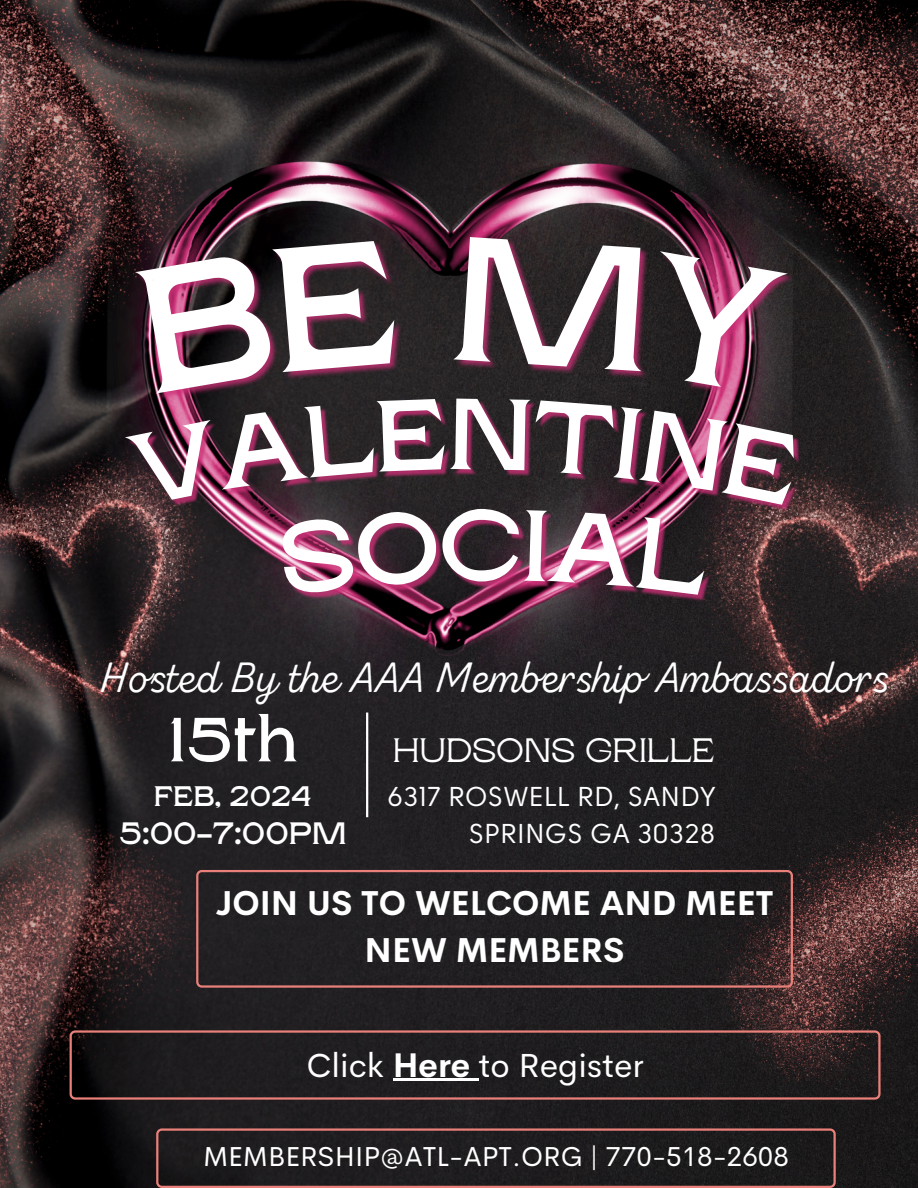
<style>
.page{position:relative;width:918px;height:1188px;background:#fff}
.page>*{position:absolute;margin:0;border:0;box-sizing:border-box;transform-origin:0 0}
.t1{font:700 100.65px "Rasputin";color:#fff}
.t2{font:700 62.1px "Rasputin";color:#fff}
.t3{font:42.15px "Zing Script Rust R Base";color:#fff}
.t4{font:700 33.9px/47.2px "Cerebri Sans";color:#fff;text-align:center}
.t5{font:33.9px "Rasputin";color:#fff}
.t6{font:33.45px "Cerebri Sans";color:#fff}
.t7{font:700 30.9px "Rasputin";color:#fff}
.t8{font:700 28.2px "Rasputin";color:#fff}
.t9{font:27.45px "Cerebri Sans";color:#fff}
.t10{font:27.3px/37.2px "Solomon Sans";color:#fff;text-align:right}
.s1{font-weight:700}
</style>
<div class="page">
<img style="left:0;top:0;width:918px;height:1188px">
<img style="left:716px;top:830px;width:202px;height:263px">
<img style="left:636px;top:406px;width:282px;height:424px">
<img style="left:453px;top:0;width:465px;height:406px">
<img style="left:0;top:793px;width:256px;height:395px">
<img style="left:0;top:416px;width:254px;height:356px">
<img style="left:107px;top:101px;width:686px;height:572px">
<hr style="left:366px;top:713px;width:2px;height:104px;background:#fff">
<img style="left:199px;top:206px;width:606px;height:178px">
<img style="left:0;top:0;width:199px;height:341px">
<svg style="left:196px;top:870px;width:597px;height:118px;background:#2a2325"></svg>
<img style="left:121px;top:384px;width:692px;height:152px">
<svg style="left:156px;top:1128px;width:680px;height:60px;background:#2e2425"></svg>
<img style="left:276px;top:596px;width:445px;height:28px">
<svg style="left:70px;top:1030px;width:811px;height:70px;background:#2c2224"></svg>
<hr style="left:393px;top:1079px;width:26px;height:2px;background:#fff">
<hr style="left:419px;top:1079px;width:51px;height:2px;background:#fff">
<svg style="left:470px;top:1079px;width:9px;height:2px"></svg>
<svg style="left:125px;top:235px;width:676px;height:361px;background:#572a3e"></svg>
<p class="t1" style="left:440px;top:491px;width:85px">C</p>
<p class="t3" style="left:100px;top:659px;width:790px">Hosted By the AAA Membership Ambassadors</p>
<p class="t5" style="left:393px;top:732px;width:324px">HUDSONS GRILLE</p>
<p class="t10" style="left:387px;top:779px;width:330px">6317 ROSWELL RD, SANDY<br>SPRINGS GA 30328</p>
<p class="t2" style="left:168px;top:706px;width:132px">15th</p>
<p class="t8" style="left:154px;top:781px;width:160px">FEB, 2024</p>
<p class="t7" style="left:119px;top:817px;width:229px">5:00-7:00PM</p>
<p class="t4" style="left:216px;top:879px;width:559px">JOIN US TO WELCOME AND MEET<br>NEW MEMBERS</p>
<p class="t6" style="left:306px;top:1043px;width:339px">Click <span class="s1">Here</span> to Register</p>
<p class="t9" style="left:203px;top:1138px;width:587px">MEMBERSHIP@ATL-APT.ORG | 770-518-2608</p>
</div>
